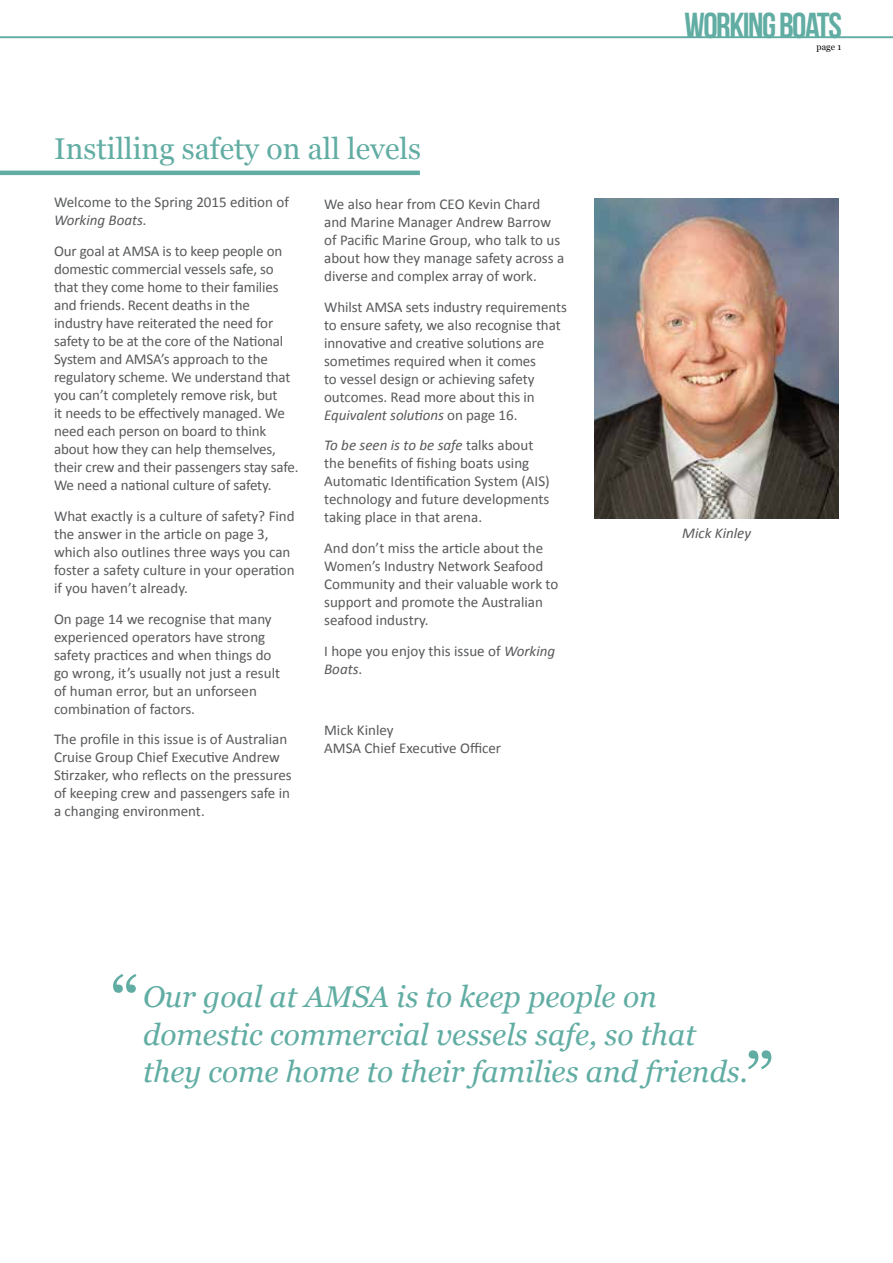
<style>
.page{position:relative;width:893px;height:1263px;background:#fff}
.page>*{position:absolute;margin:0;border:0;box-sizing:border-box;transform-origin:0 0}
.t1{font:36.15px "Bebas Neue";letter-spacing:-.04em;color:#61ada3}
.t2{font:italic 30px/37.5px "Georgia";color:#61ada3}
.t3{font:30px "Georgia";color:#61ada3}
.t4{font:15px/18px "Calibri";letter-spacing:-.005em;color:#58595b}
.t5{font:italic 15px "Calibri";color:#58595b}
.t6{font:9px "Georgia";color:#000}
.s1{font-style:italic}
</style>
<div class="page">
<hr style="left:0;top:171px;width:420px;height:4px;background:#61ada3">
<hr style="left:0;top:36px;width:893px;height:2px;background:#61ada3">
<img style="left:594px;top:198px;width:245px;height:321px">
<svg style="left:113px;top:974px;width:23px;height:19px"></svg>
<svg style="left:748px;top:1050px;width:23px;height:19px"></svg>
<h1 class="t1" style="left:684px;top:5px;width:159px">WORKING BOATS</h1>
<h2 class="t3" style="left:54px;top:130px;width:369px">Instilling safety on all levels</h2>
<p class="t4" style="left:54px;top:193px;width:236px">Welcome to the Spring 2015 edition of</p>
<p class="t5" style="left:54px;top:210px;width:94px">Working Boats.</p>
<p class="t4" style="left:54px;top:242px;width:246px">Our goal at AMSA is to keep people on domestic commercial vessels safe, so that they come home to their families and friends. Recent deaths in the industry have reiterated the need for safety to be at the core of the National System and AMSA’s approach to the regulatory scheme. We understand that you can’t completely remove risk, but<br>it needs to be effectively managed. We need each person on board to think about how they can help themselves, their crew and their passengers stay safe.<br>We need a national culture of safety.</p>
<p class="t4" style="left:54px;top:507px;width:242px">What exactly is a culture of safety? Find the answer in the article on page 3, which also outlines three ways you can foster a safety culture in your operation if you haven’t already.</p>
<p class="t4" style="left:54px;top:610px;width:228px">On page 14 we recognise that many experienced operators have strong safety practices and when things do go wrong, it’s usually not just a result of human error, but an unforseen combination of factors.</p>
<p class="t4" style="left:54px;top:730px;width:239px">The profile in this issue is of Australian Cruise Group Chief Executive Andrew Stirzaker, who reflects on the pressures of keeping crew and passengers safe in a changing environment.</p>
<p class="t4" style="left:324px;top:195px;width:242px">We also hear from CEO Kevin Chard and Marine Manager Andrew Barrow of Pacific Marine Group, who talk to us about how they manage safety across a diverse and complex array of work.</p>
<p class="t4" style="left:324px;top:298px;width:244px">Whilst AMSA sets industry requirements to ensure safety, we also recognise that innovative and creative solutions are sometimes required when it comes<br>to vessel design or achieving safety outcomes. Read more about this in <span class="s1">Equivalent solutions</span> on page 16.</p>
<p class="t4" style="left:324px;top:436px;width:227px"><span class="s1">To be seen is to be safe</span> talks about the benefits of fishing boats using Automatic Identification System (AIS) technology and future developments taking place in that arena.</p>
<p class="t4" style="left:324px;top:539px;width:236px">And don’t miss the article about the<br>Women’s Industry Network Seafood<br>Community and their valuable work to support and promote the Australian seafood industry.</p>
<p class="t4" style="left:324px;top:642px;width:233px">I hope you enjoy this issue of <span class="s1">Working<br>Boats</span>.</p>
<p class="t4" style="left:324px;top:721px;width:179px">Mick Kinley<br>AMSA Chief Executive Officer</p>
<p class="t6" style="left:817px;top:41px;width:26px">page 1</p>
<p class="t5" style="left:682px;top:523px;width:70px">Mick Kinley</p>
<h2 class="t2" style="left:143px;top:978px;width:606px">Our goal at AMSA is to keep people on domestic commercial vessels safe, so that they come home to their families and friends.</h2>
</div>
